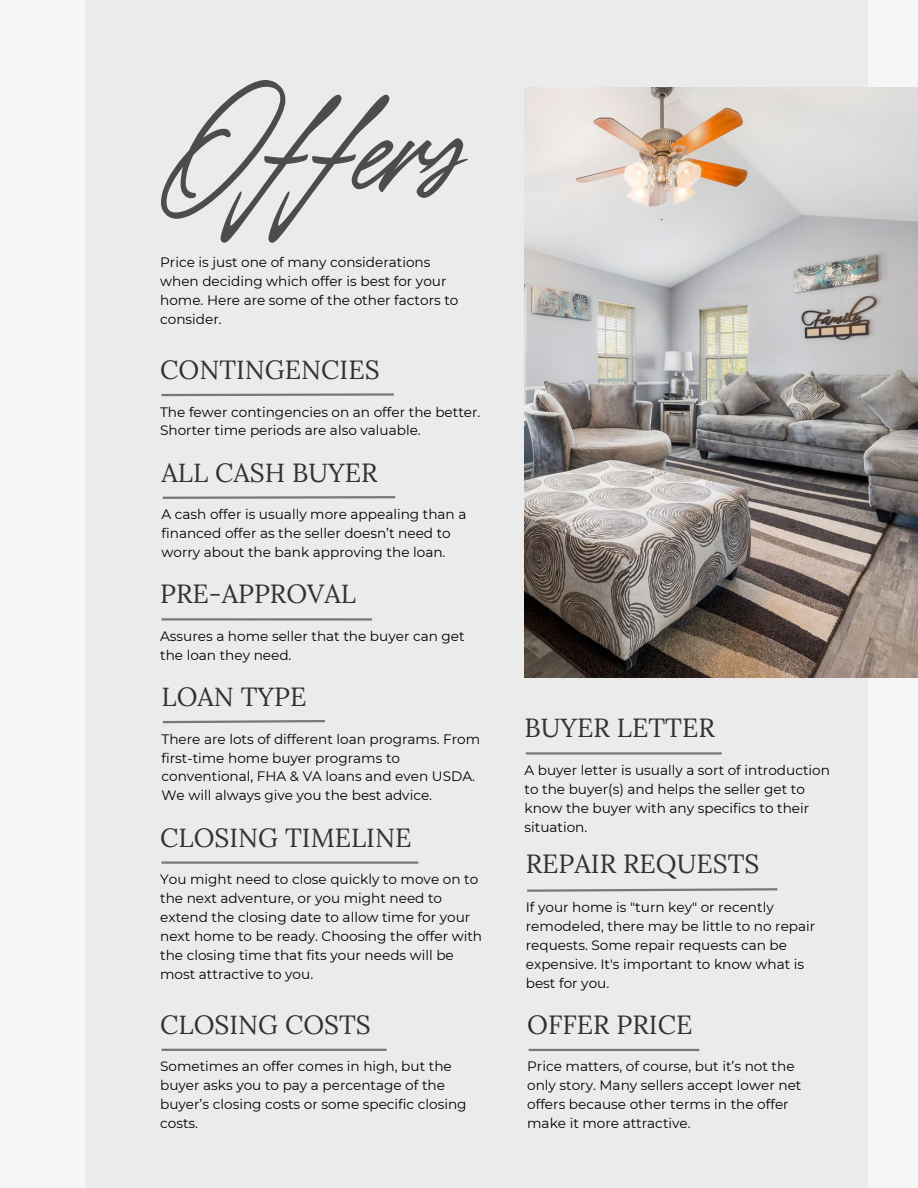
<style>
.page{position:relative;width:918px;height:1188px;background:#f6f6f7}
.page>*{position:absolute;margin:0;border:0;box-sizing:border-box;transform-origin:0 0}
.t1{font:114px "TY Script";color:#4d4b4b}
.t2{font:26.25px "Lora";color:#343131}
.t3{font:13.65px/18.9px "Montserrat";color:#000}
</style>
<div class="page">
<div style="left:86px;top:0;width:782px;height:1188px;background:#ebebeb"></div>
<img style="left:525px;top:88px;width:393px;height:589px">
<svg style="left:161px;top:393px;width:233px;height:4px"></svg>
<svg style="left:162px;top:496px;width:234px;height:3px"></svg>
<hr style="left:162px;top:618px;width:210px;height:3px;background:#777">
<svg style="left:162px;top:720px;width:163px;height:4px"></svg>
<hr style="left:162px;top:861px;width:256px;height:3px;background:#777">
<hr style="left:162px;top:1049px;width:225px;height:2px;background:#777">
<hr style="left:526px;top:752px;width:196px;height:3px;background:#777">
<svg style="left:527px;top:888px;width:251px;height:4px"></svg>
<hr style="left:529px;top:1049px;width:170px;height:2px;background:#777">
<h1 class="t1" style="left:160px;top:79px;width:304px">Offers</h1>
<p class="t3" style="left:160px;top:253px;width:300px">Price is just one of many considerations when deciding which offer is best for your home. Here are some of the other factors to consider.</p>
<h2 class="t2" style="left:160px;top:353px;width:221px">CONTINGENCIES</h2>
<p class="t3" style="left:160px;top:402px;width:322px">The fewer contingencies on an offer the better.<br>Shorter time periods are also valuable.</p>
<h2 class="t2" style="left:162px;top:455px;width:218px">ALL CASH BUYER</h2>
<p class="t3" style="left:162px;top:505px;width:306px">A cash offer is usually more appealing than a financed offer as the seller doesn’t need to worry about the bank approving the loan.</p>
<h2 class="t2" style="left:160px;top:577px;width:197px">PRE-APPROVAL</h2>
<p class="t3" style="left:160px;top:627px;width:306px">Assures a home seller that the buyer can get the loan they need.</p>
<h2 class="t2" style="left:162px;top:680px;width:147px">LOAN TYPE</h2>
<p class="t3" style="left:162px;top:729px;width:320px">There are lots of different loan programs. From first-time home buyer programs to conventional, FHA &amp; VA loans and even USDA.<br>We will always give you the best advice.</p>
<h2 class="t2" style="left:160px;top:820px;width:253px">CLOSING TIMELINE</h2>
<p class="t3" style="left:160px;top:870px;width:323px">You might need to close quickly to move on to the next adventure, or you might need to extend the closing date to allow time for your next home to be ready. Choosing the offer with the closing time that fits your needs will be most attractive to you.</p>
<h2 class="t2" style="left:160px;top:1007px;width:212px">CLOSING COSTS</h2>
<p class="t3" style="left:160px;top:1057px;width:308px">Sometimes an offer comes in high, but the buyer asks you to pay a percentage of the buyer’s closing costs or some specific closing costs.</p>
<h2 class="t2" style="left:525px;top:711px;width:192px">BUYER LETTER</h2>
<p class="t3" style="left:525px;top:761px;width:307px">A buyer letter is usually a sort of introduction to the buyer(s) and helps the seller get to know the buyer with any specifics to their situation.</p>
<h2 class="t2" style="left:526px;top:847px;width:235px">REPAIR REQUESTS</h2>
<p class="t3" style="left:526px;top:898px;width:291px">If your home is "turn key" or recently remodeled, there may be little to no repair requests. Some repair requests can be expensive. It's important to know what is best for you.</p>
<h2 class="t2" style="left:527px;top:1007px;width:167px">OFFER PRICE</h2>
<p class="t3" style="left:527px;top:1057px;width:276px">Price matters, of course, but it’s not the only story. Many sellers accept lower net offers because other terms in the offer make it more attractive.</p>
</div>
